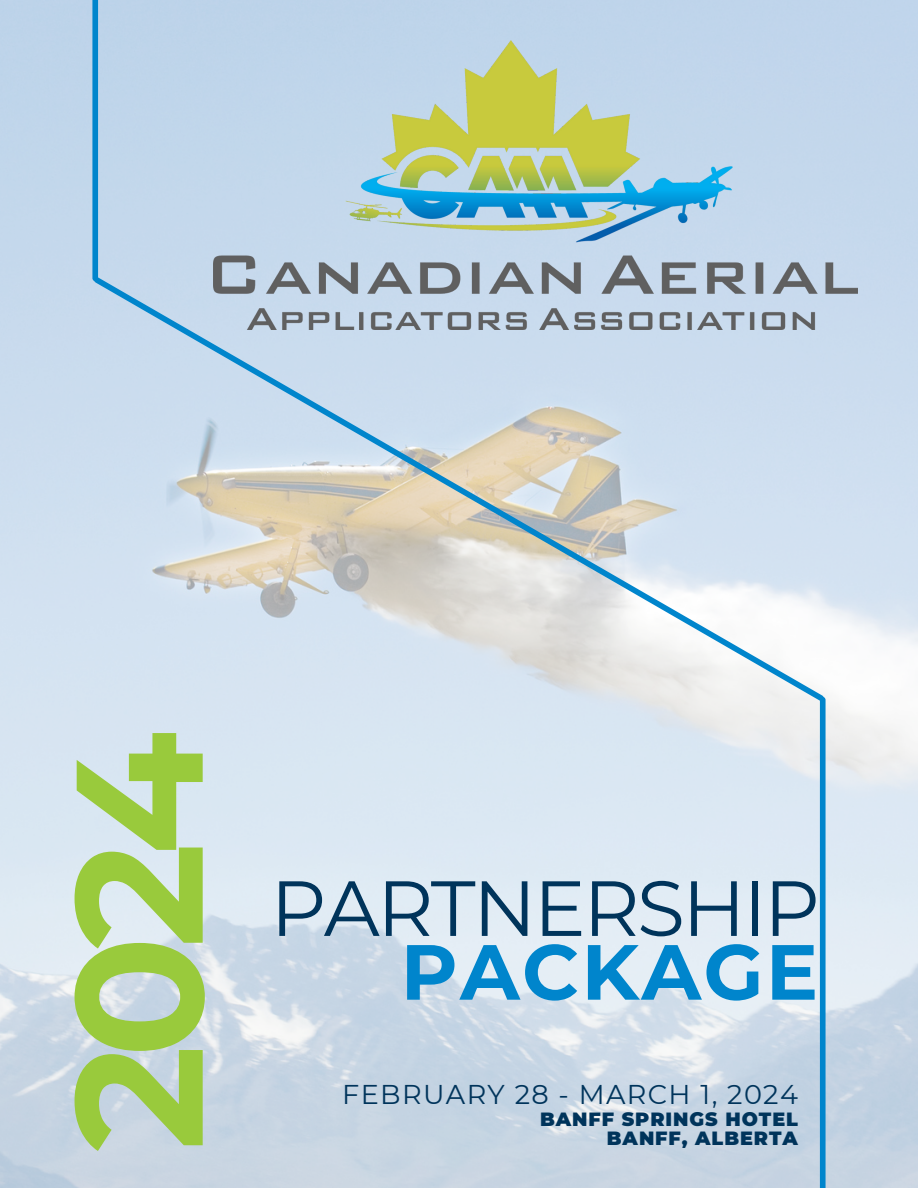
<style>
.page{position:relative;width:918px;height:1188px;background:#fff}
.page>*{position:absolute;margin:0;border:0;box-sizing:border-box;transform-origin:0 0}
.t1{font:700 180px "Montserrat";color:#99ca3c}
.t2{font:78px "Montserrat";letter-spacing:-.035em;color:#00345b}
.t3{font:700 78px "Montserrat";letter-spacing:.03em;color:#0085cc}
.t4{font:27.15px "Montserrat";letter-spacing:.05em;color:#00345b}
.t5{font:900 19.05px "Montserrat";letter-spacing:.05em;color:#00345b}
</style>
<div class="page">
<div style="left:820px;top:700px;width:6px;height:488px;background:#0085cc"></div>
<svg style="left:89px;top:272px;width:740px;height:434px;background:#d1dce3"></svg>
<div style="left:92px;top:0;width:6px;height:278px;background:#0085cc"></div>
<img style="left:213px;top:40px;width:645px;height:290px">
<p class="t1" style="left:28px;top:1151px;width:421px;rotate:-90deg">2024</p>
<p class="t2" style="left:270px;top:860px;width:551px">PARTNERSHIP</p>
<p class="t3" style="left:401px;top:924px;width:419px">PACKAGE</p>
<p class="t4" style="left:342px;top:1078px;width:457px">FEBRUARY 28 - MARCH 1, 2024</p>
<p class="t5" style="left:540px;top:1107px;width:259px">BANFF SPRINGS HOTEL</p>
<p class="t5" style="left:607px;top:1127px;width:193px">BANFF, ALBERTA</p>
</div>
